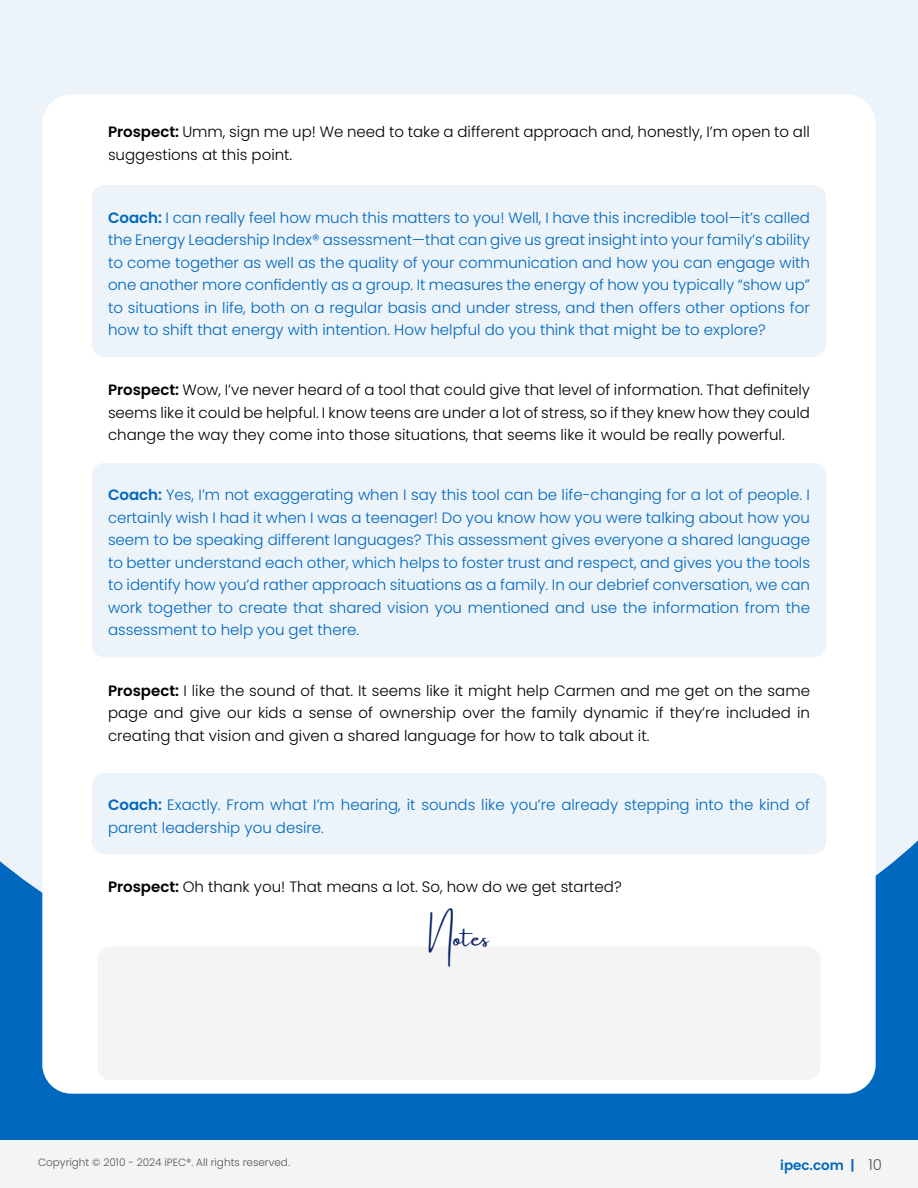
<style>
.page{position:relative;width:918px;height:1188px;background:#fff}
.page>*{position:absolute;margin:0;border:0;box-sizing:border-box;transform-origin:0 0}
.t1{font:24px "Amsterdam One";color:#0f256a}
.t2{font:300 15px/22.5px "Poppins";color:#0068bf;text-align:justify}
.t3{font:300 15px/22.5px "Poppins";color:#000;text-align:justify}
.t4{font:600 13.5px "Poppins";color:#0068bf}
.t5{font:300 10.5px "Poppins";color:#545454}
.s1{font-weight:600}
.s2{font-weight:300;font-size:15px;color:#545454}
</style>
<div class="page">
<div style="left:0;top:1140px;width:918px;height:48px;background:#f4f4f4"></div>
<div style="left:0;top:0;width:918px;height:1140px;background:#0068bf"></div>
<div style="left:0;top:0;width:918px;height:893px;background:#ecf3f9"></div>
<div style="left:42px;top:94px;width:834px;height:1000px;background:#fff;border-radius:29px"></div>
<div style="left:92px;top:185px;width:734px;height:172px;background:#ecf3f9;border-radius:13px"></div>
<div style="left:92px;top:463px;width:734px;height:194px;background:#ecf3f9;border-radius:13px"></div>
<div style="left:92px;top:773px;width:734px;height:81px;background:#ecf3f9;border-radius:13px"></div>
<div style="left:97px;top:947px;width:724px;height:133px;background:#f4f4f4;border-radius:13px"></div>
<p class="t3" style="left:108px;top:121px;width:703px"><span class="s1">Prospect:</span> Umm, sign me up! We need to take a different approach and, honestly, I’m open to all suggestions at this point.</p>
<p class="t2" style="left:108px;top:206px;width:704px"><span class="s1">Coach:</span> I can really feel how much this matters to you! Well, I have this incredible tool—it’s called the Energy Leadership Index® assessment—that can give us great insight into your family’s ability to come together as well as the quality of your communication and how you can engage with one another more confidently as a group. It measures the energy of how you typically “show up” to situations in life, both on a regular basis and under stress, and then offers other options for how to shift that energy with intention. How helpful do you think that might be to explore?</p>
<p class="t3" style="left:108px;top:379px;width:703px"><span class="s1">Prospect:</span> Wow, I’ve never heard of a tool that could give that level of information. That definitely seems like it could be helpful. I know teens are under a lot of stress, so if they knew how they could change the way they come into those situations, that seems like it would be really powerful.</p>
<p class="t2" style="left:108px;top:484px;width:704px"><span class="s1">Coach:</span> Yes, I’m not exaggerating when I say this tool can be life-changing for a lot of people. I certainly wish I had it when I was a teenager! Do you know how you were talking about how you seem to be speaking different languages? This assessment gives everyone a shared language to better understand each other, which helps to foster trust and respect, and gives you the tools to identify how you’d rather approach situations as a family. In our debrief conversation, we can work together to create that shared vision you mentioned and use the information from the assessment to help you get there.</p>
<p class="t3" style="left:108px;top:679px;width:704px"><span class="s1">Prospect:</span> I like the sound of that. It seems like it might help Carmen and me get on the same page and give our kids a sense of ownership over the family dynamic if they’re included in creating that vision and given a shared language for how to talk about it.</p>
<p class="t2" style="left:108px;top:794px;width:703px"><span class="s1">Coach:</span> Exactly. From what I’m hearing, it sounds like you’re already stepping into the kind of parent leadership you desire.</p>
<p class="t3" style="left:108px;top:876px;width:515px"><span class="s1">Prospect:</span> Oh thank you! That means a lot. So, how do we get started?</p>
<h1 class="t1" style="left:429px;top:924px;width:63px">Notes</h1>
<p class="t5" style="left:38px;top:1157px;width:253px">Copyright © 2010 - 2024 iPEC®. All rights reserved.</p>
<p class="t4" style="left:780px;top:1157px;width:103px">ipec.com | <span class="s2">10</span></p>
</div>
